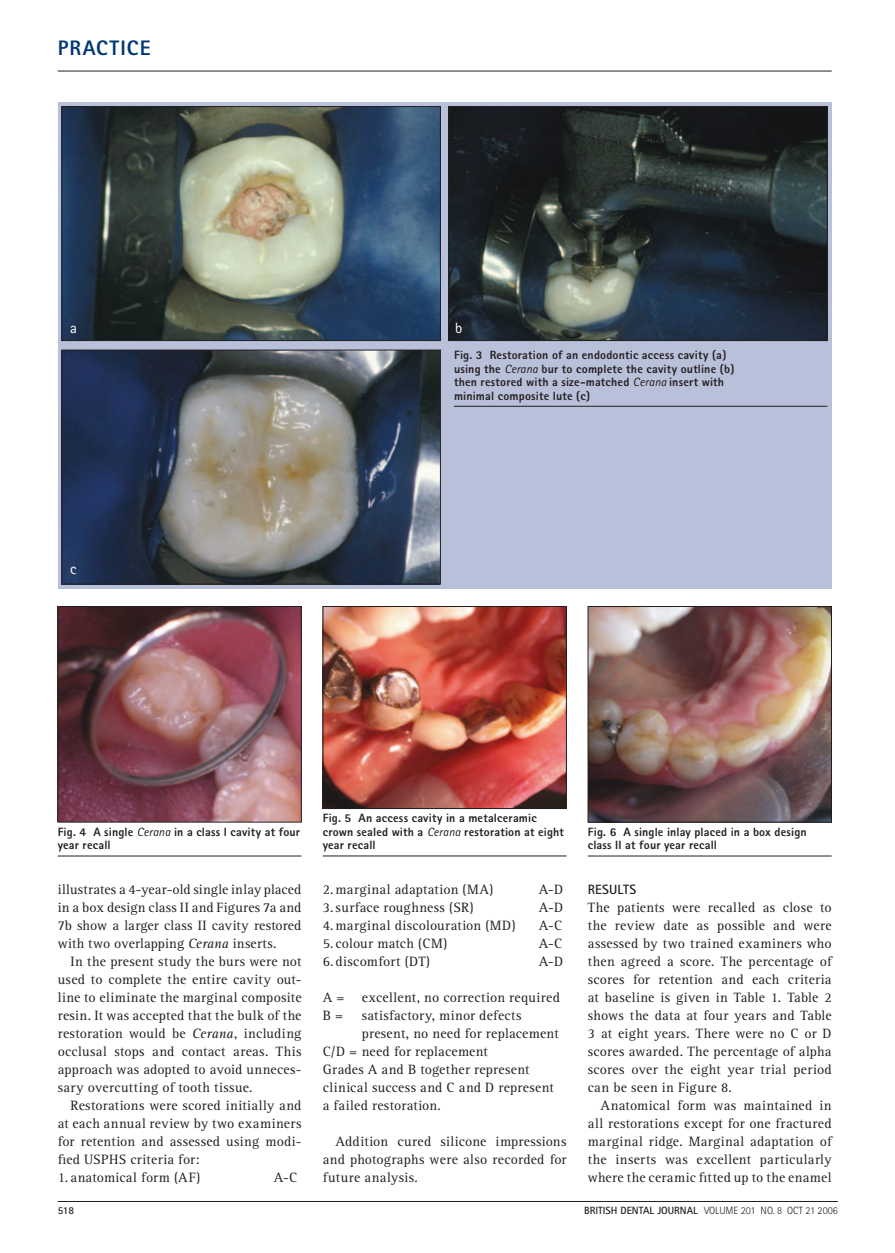
<style>
.page{position:relative;width:895px;height:1253px;background:#fff}
.page>*{position:absolute;margin:0;border:0;box-sizing:border-box;transform-origin:0 0}
.t1{font:800 21px "Rotis Sans Serif";letter-spacing:.055em;color:#013775}
.t2{font:15px "Rotis Sans Serif";color:#fff}
.t3{font:13.95px/18px "Rotis Serif";letter-spacing:.02em;color:#231f20}
.t4{font:700 13.5px "Rotis Sans Serif";letter-spacing:.01em;color:#231f20}
.t5{font:800 12px/13.5px "Rotis Sans Serif";letter-spacing:.015em;color:#231f20}
.t6{font:10.5px "Rotis Sans Serif Light 3";color:#231f20}
.t7{font:700 10.5px "Rotis Sans Serif";color:#231f20}
.s1{font-weight:400;font-style:italic}
.s2{font-style:italic}
.s3{font-family:"Rotis Sans Serif";font-weight:700}
</style>
<div class="page">
<hr style="left:58px;top:1201px;width:780px;height:1px;background:#231f20">
<hr style="left:58px;top:71px;width:774px;height:1px;background:#231f20">
<div style="left:58px;top:102px;width:774px;height:486px;background:#b9c0d9"></div>
<img style="left:60px;top:608px;width:239px;height:212px">
<div style="left:58px;top:606px;width:243px;height:216px;border:1px solid #231f20"></div>
<hr style="left:58px;top:856px;width:243px;height:1px;background:#231f20">
<img style="left:325px;top:608px;width:240px;height:199px">
<div style="left:323px;top:606px;width:244px;height:203px;border:1px solid #231f20"></div>
<hr style="left:323px;top:856px;width:244px;height:1px;background:#231f20">
<img style="left:590px;top:608px;width:240px;height:212px">
<div style="left:588px;top:606px;width:244px;height:216px;border:1px solid #231f20"></div>
<hr style="left:588px;top:856px;width:244px;height:1px;background:#231f20">
<img style="left:64px;top:108px;width:375px;height:231px">
<div style="left:62px;top:106px;width:379px;height:235px;border:1px solid #231f20"></div>
<img style="left:450px;top:108px;width:375px;height:231px">
<div style="left:448px;top:106px;width:379px;height:235px;border:1px solid #231f20"></div>
<img style="left:64px;top:352px;width:375px;height:230px">
<div style="left:62px;top:350px;width:379px;height:234px;border:1px solid #231f20"></div>
<hr style="left:454px;top:406px;width:373px;height:1px;background:#231f20">
<p class="t1" style="left:58px;top:41px;width:95px">PRACTICE</p>
<p class="t2" style="left:70px;top:322px;width:8px">a</p>
<p class="t2" style="left:455px;top:322px;width:9px">b</p>
<p class="t2" style="left:70px;top:564px;width:8px">c</p>
<p class="t5" style="left:454px;top:350px;width:282px">Fig. 3 Restoration of an endodontic access cavity (a) using the <span class="s1">Cerana</span> bur to complete the cavity outline (b) then restored with a size-matched <span class="s1">Cerana</span> insert with minimal composite lute (c)</p>
<p class="t5" style="left:58px;top:826px;width:244px">Fig. 4 A single <span class="s1">Cerana</span> in a class I cavity at four year recall</p>
<p class="t3" style="left:58px;top:882px;width:245px">illustrates a 4-year-old single inlay placed</p>
<p class="t3" style="left:58px;top:900px;width:245px">in a box design class II and Figures 7a and</p>
<p class="t3" style="left:58px;top:918px;width:245px">7b show a larger class II cavity restored</p>
<p class="t3" style="left:58px;top:936px;width:220px">with two overlapping <span class="s2">Cerana</span> inserts.</p>
<p class="t3" style="left:70px;top:954px;width:233px">In the present study the burs were not</p>
<p class="t3" style="left:58px;top:972px;width:245px">used to complete the entire cavity out-</p>
<p class="t3" style="left:58px;top:990px;width:245px">line to eliminate the marginal composite</p>
<p class="t3" style="left:58px;top:1008px;width:245px">resin. It was accepted that the bulk of the</p>
<p class="t3" style="left:58px;top:1026px;width:245px">restoration would be <span class="s2">Cerana</span>, including</p>
<p class="t3" style="left:58px;top:1044px;width:245px">occlusal stops and contact areas. This</p>
<p class="t3" style="left:58px;top:1062px;width:245px">approach was adopted to avoid unneces-</p>
<p class="t3" style="left:58px;top:1080px;width:196px">sary overcutting of tooth tissue.</p>
<p class="t3" style="left:70px;top:1098px;width:233px">Restorations were scored initially and</p>
<p class="t3" style="left:58px;top:1116px;width:245px">at each annual review by two examiners</p>
<p class="t3" style="left:58px;top:1134px;width:245px">for retention and assessed using modi-</p>
<p class="t3" style="left:58px;top:1152px;width:143px">fied USPHS criteria for:</p>
<p class="t3" style="left:58px;top:1170px;width:144px">1. anatomical form (AF)</p>
<p class="t3" style="left:274px;top:1170px;width:25px">A-C</p>
<p class="t5" style="left:323px;top:813px;width:243px">Fig. 5 An access cavity in a metalceramic crown sealed with a <span class="s1">Cerana</span> restoration at eight year recall</p>
<p class="t3" style="left:323px;top:882px;width:172px">2. marginal adaptation (MA)</p>
<p class="t3" style="left:539px;top:882px;width:26px">A-D</p>
<p class="t3" style="left:323px;top:900px;width:152px">3. surface roughness (SR)</p>
<p class="t3" style="left:539px;top:900px;width:26px">A-D</p>
<p class="t3" style="left:323px;top:918px;width:194px">4. marginal discolouration (MD)</p>
<p class="t3" style="left:539px;top:918px;width:25px">A-C</p>
<p class="t3" style="left:323px;top:936px;width:126px">5. colour match (CM)</p>
<p class="t3" style="left:539px;top:936px;width:25px">A-C</p>
<p class="t3" style="left:323px;top:954px;width:109px">6. discomfort (DT)</p>
<p class="t3" style="left:539px;top:954px;width:26px">A-D</p>
<p class="t3" style="left:323px;top:990px;width:239px">A = excellent, no correction required<br>B =</p>
<p class="t3" style="left:362px;top:1008px;width:161px">satisfactory, minor defects</p>
<p class="t3" style="left:362px;top:1026px;width:198px">present, no need for replacement</p>
<p class="t3" style="left:323px;top:1044px;width:167px">C/D = need for replacement</p>
<p class="t3" style="left:323px;top:1062px;width:208px">Grades A and B together represent</p>
<p class="t3" style="left:323px;top:1080px;width:233px">clinical success and C and D represent</p>
<p class="t3" style="left:323px;top:1098px;width:120px">a failed restoration.</p>
<p class="t3" style="left:323px;top:1134px;width:245px;text-align:justify;text-indent:13px">Addition cured silicone impressions and photographs were also recorded for future analysis.</p>
<p class="t5" style="left:588px;top:826px;width:220px">Fig. 6 A single inlay placed in a box design class II at four year recall</p>
<p class="t4" style="left:588px;top:885px;width:50px">RESULTS</p>
<p class="t3" style="left:588px;top:900px;width:245px">The patients were recalled as close to</p>
<p class="t3" style="left:588px;top:918px;width:245px">the review date as possible and were</p>
<p class="t3" style="left:588px;top:936px;width:245px">assessed by two trained examiners who</p>
<p class="t3" style="left:588px;top:954px;width:245px">then agreed a score. The percentage of</p>
<p class="t3" style="left:588px;top:972px;width:245px">scores for retention and each criteria</p>
<p class="t3" style="left:588px;top:990px;width:245px">at baseline is given in Table 1. Table 2</p>
<p class="t3" style="left:588px;top:1008px;width:245px">shows the data at four years and Table</p>
<p class="t3" style="left:588px;top:1026px;width:245px">3 at eight years. There were no C or D</p>
<p class="t3" style="left:588px;top:1044px;width:245px">scores awarded. The percentage of alpha</p>
<p class="t3" style="left:588px;top:1062px;width:245px">scores over the eight year trial period</p>
<p class="t3" style="left:588px;top:1080px;width:145px">can be seen in Figure 8.</p>
<p class="t3" style="left:601px;top:1098px;width:233px">Anatomical form was maintained in</p>
<p class="t3" style="left:588px;top:1116px;width:245px">all restorations except for one fractured</p>
<p class="t3" style="left:588px;top:1134px;width:245px">marginal ridge. Marginal adaptation of</p>
<p class="t3" style="left:588px;top:1152px;width:245px">the inserts was excellent particularly</p>
<p class="t3" style="left:588px;top:1170px;width:245px">where the ceramic fitted up to the enamel</p>
<p class="t7" style="left:58px;top:1207px;width:18px">518</p>
<p class="t6" style="left:584px;top:1207px;width:255px"><span class="s3">BRITISH DENTAL JOURNAL</span> VOLUME 201 NO. 8 OCT 21 2006</p>
</div>
